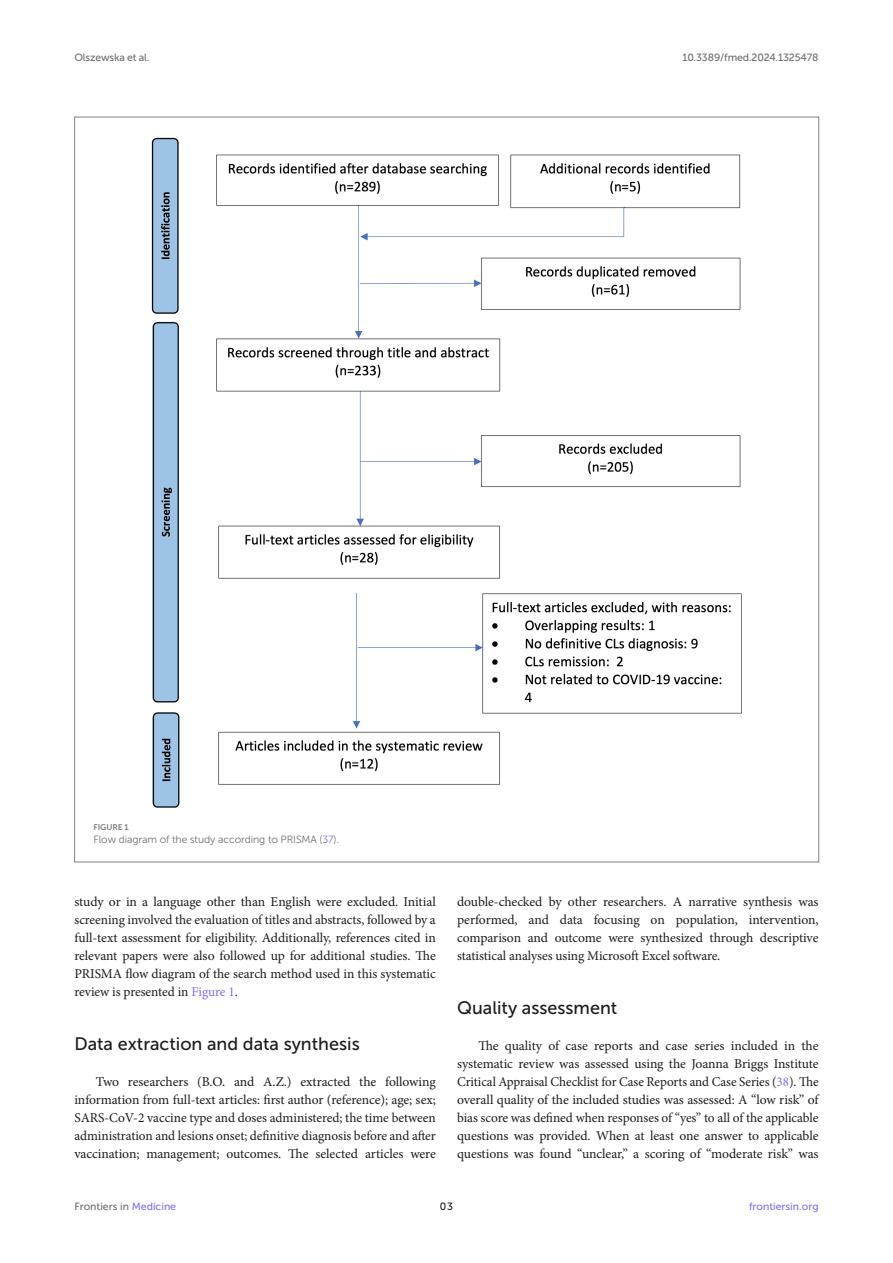
<style>
.page{position:relative;width:893px;height:1263px;background:#fff}
.page>*{position:absolute;margin:0;border:0;box-sizing:border-box;transform-origin:0 0}
.HEAD_2{font:18px "Museo Sans 500";color:#1b1c1b}
.TEXT_FLUSH{font:13.5px/18px "Minion Pro";letter-spacing:-.005em;color:#1b1c1b;text-align:justify}
.TEXT{font:13.5px/18px "Minion Pro";letter-spacing:-.005em;color:#1b1c1b;text-align:justify}
.t1{font:10.5px "Museo Sans 500";letter-spacing:-.015em;color:#706f70}
.FIG_LEG{font:10.5px "Museo Sans 300";letter-spacing:-.01em;color:#706f70}
.t2{font:10.5px "Museo Sans 500";color:#856df0}
.t3{font:10.5px "Museo Sans 500";color:#1b1c1b}
.FIG_HD{font:8.25px "Museo Sans 700";letter-spacing:-.01em;color:#7e7f7f}
.s1{color:#856df0}
</style>
<div class="page">
<img style="left:151px;top:137px;width:591px;height:671px">
<p class="t1" style="left:74px;top:51px;width:77px">Olszewska et al.</p>
<p class="t1" style="left:682px;top:51px;width:138px">10.3389/fmed.2024.1325478</p>
<p class="FIG_HD" style="left:94px;top:822px;width:37px">FIGURE 1</p>
<p class="FIG_LEG" style="left:94px;top:834px;width:247px">Flow diagram of the study according to PRISMA (<span class="s1">37</span>).</p>
<p class="TEXT" style="left:74px;top:893px;width:363px">study or in a language other than English were excluded. Initial screening involved the evaluation of titles and abstracts, followed by a full-text assessment for eligibility. Additionally, references cited in relevant papers were also followed up for additional studies. The PRISMA flow diagram of the search method used in this systematic review is presented in <span class="s1">Figure 1</span>.</p>
<p class="HEAD_2" style="left:74px;top:1034px;width:287px">Data extraction and data synthesis</p>
<p class="TEXT_FLUSH" style="left:74px;top:1073px;width:363px;text-indent:21px">Two researchers (B.O. and A.Z.) extracted the following information from full-text articles: first author (reference); age; sex; SARS-CoV-2 vaccine type and doses administered; the time between administration and lesions onset; definitive diagnosis before and after vaccination; management; outcomes. The selected articles were</p>
<p class="TEXT_FLUSH" style="left:457px;top:893px;width:363px">double-checked by other researchers. A narrative synthesis was performed, and data focusing on population, intervention, comparison and outcome were synthesized through descriptive statistical analyses using Microsoft Excel software.</p>
<p class="HEAD_2" style="left:457px;top:998px;width:162px">Quality assessment</p>
<p class="TEXT_FLUSH" style="left:457px;top:1037px;width:363px;text-indent:21px">The quality of case reports and case series included in the systematic review was assessed using the Joanna Briggs Institute Critical Appraisal Checklist for Case Reports and Case Series (<span class="s1">38</span>). The overall quality of the included studies was assessed: A “low risk” of bias score was defined when responses of “yes” to all of the applicable questions was provided. When at least one answer to applicable questions was found “unclear,” a scoring of “moderate risk” was</p>
<p class="t1" style="left:74px;top:1200px;width:103px">Frontiers in <span class="s1">Medicine</span></p>
<p class="t3" style="left:440px;top:1200px;width:15px">03</p>
<p class="t2" style="left:749px;top:1200px;width:71px">frontiersin.org</p>
</div>
